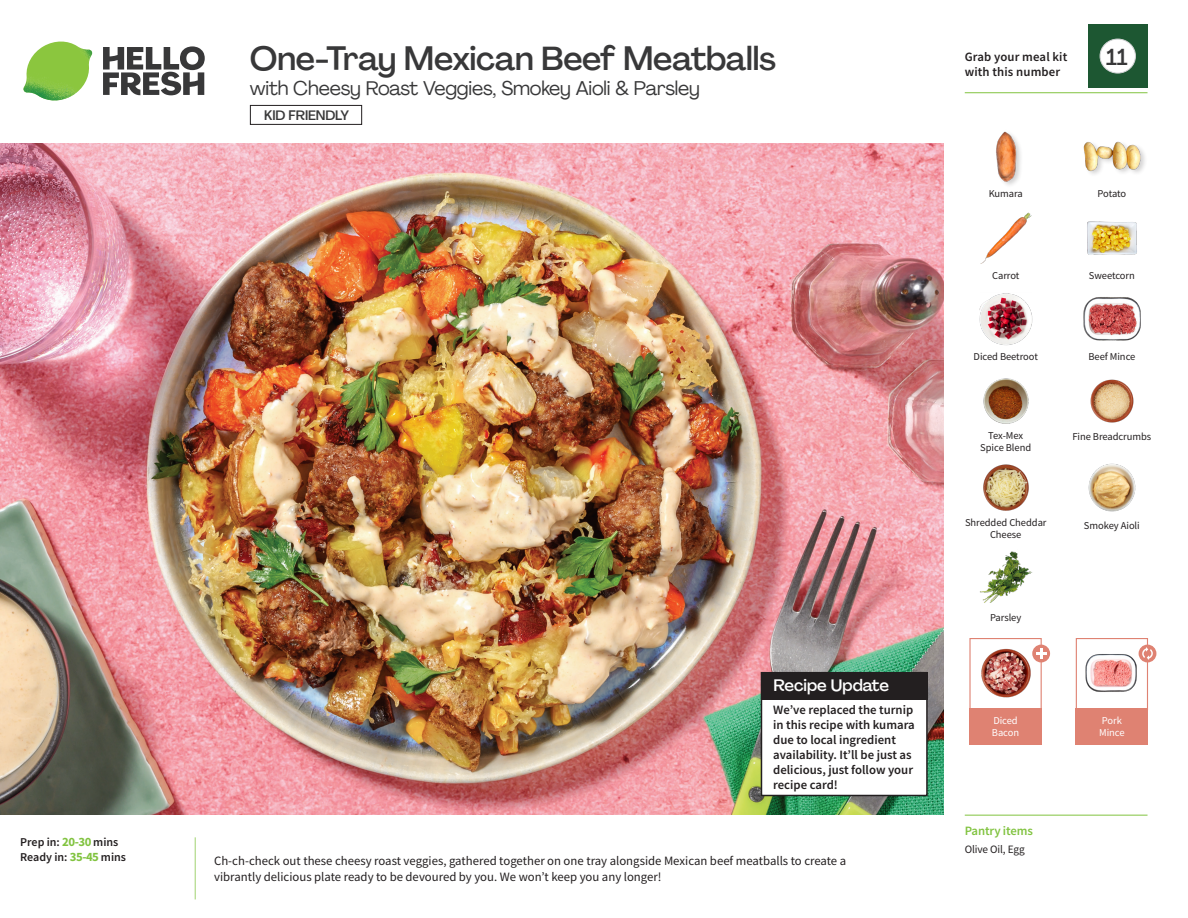
<style>
.page{position:relative;width:1188px;height:918px;background:#fff}
.page>*{position:absolute;margin:0;border:0;box-sizing:border-box;transform-origin:0 0}
._15_Titel_UK{font:500 33px "Agrandir";letter-spacing:-.01em;color:#383839}
._002_Label_Nr{font:500 22.8px "Agrandir";color:#383839;scale:.94 1}
._15_Titel_UK-2{font:19.5px "Agrandir";letter-spacing:-.01em;color:#383839}
.Steps_Text_AU{font:500 16.5px "Agrandir";color:#fff}
.t1{font:500 13.5px "Agrandir";letter-spacing:-.01em;color:#383839}
.Step_6_Text_AU{font:12.75px/16.5px "Source Sans Pro";color:#231f20}
.Steps_Text_AU-2{font:600 12.75px/15px "Source Sans Pro";color:#231f20}
._04_Headers_Front{font:600 12.75px "Source Sans Pro";letter-spacing:-.01em;color:#81c340}
._04_Intro{font:600 12px "Source Sans Pro";color:#231f20}
._05_Pantry{font:11.25px "Source Sans Pro";letter-spacing:-.01em;color:#231f20}
._18_FRONT_ingredients{font:10.5px/12px "Source Sans Pro";letter-spacing:-.005em;color:#231f20;text-align:center}
._18_FRONT_ingredients-2{font:10.5px/12px "Source Sans Pro";letter-spacing:-.005em;color:#fff}
.s1{font-weight:700;font-size:12.75px;color:#81c340}
</style>
<div class="page">
<svg style="left:103px;top:46px;width:102px;height:49px"></svg>
<img style="left:23px;top:42px;width:69px;height:59px">
<div style="left:250px;top:105px;width:112px;height:20px;border:1px solid #231f20"></div>
<img style="left:0;top:143px;width:944px;height:672px">
<div style="left:1076px;top:638px;width:72px;height:72px;border:1px solid #df8272"></div>
<div style="left:1076px;top:708px;width:72px;height:37px;background:#df8272"></div>
<div style="left:969px;top:708px;width:73px;height:37px;background:#df8272"></div>
<img style="left:1086px;top:654px;width:51px;height:38px">
<div style="left:969px;top:638px;width:73px;height:72px;border:1px solid #df8272"></div>
<img style="left:981px;top:648px;width:53px;height:50px">
<div style="left:1032px;top:645px;width:18px;height:17px;background:#df8272;border-radius:50%"></div>
<svg style="left:1036px;top:648px;width:10px;height:11px"></svg>
<div style="left:1139px;top:645px;width:17px;height:17px;background:#df8272;border-radius:50%"></div>
<svg style="left:1142px;top:647px;width:11px;height:13px"></svg>
<img style="left:1083px;top:297px;width:58px;height:44px">
<img style="left:1090px;top:379px;width:44px;height:44px">
<img style="left:983px;top:378px;width:46px;height:46px">
<img style="left:983px;top:464px;width:46px;height:47px">
<img style="left:980px;top:551px;width:53px;height:52px">
<img style="left:979px;top:293px;width:54px;height:53px">
<img style="left:980px;top:212px;width:52px;height:52px">
<img style="left:1087px;top:221px;width:50px;height:34px">
<img style="left:996px;top:131px;width:25px;height:54px">
<div style="left:1083px;top:141px;width:65px;height:37px;background:#231f20;opacity:.2"></div>
<img style="left:1083px;top:141px;width:58px;height:37px">
<img style="left:1088px;top:463px;width:48px;height:49px">
<hr style="left:965px;top:815px;width:183px;height:1px;background:#81c340">
<div style="left:761px;top:673px;width:166px;height:123px;background:#fff"></div>
<div style="left:761px;top:672px;width:167px;height:124px;border:2px solid #231f20"></div>
<div style="left:761px;top:672px;width:167px;height:28px;background:#231f20"></div>
<hr style="left:965px;top:92px;width:183px;height:1px;background:#81c340">
<div style="left:1088px;top:24px;width:60px;height:64px;background:#1d5732"></div>
<div style="left:1100px;top:39px;width:35px;height:34px;background:#fff;border-radius:50%"></div>
<div style="left:1100px;top:39px;width:36px;height:34px;border:1px solid #d1d2d4;border-radius:50%"></div>
<p class="_04_Intro" style="left:20px;top:834px;width:100px">Prep in: <span class="s1">20-30</span> mins</p>
<p class="_04_Intro" style="left:20px;top:849px;width:107px">Ready in: <span class="s1">35-45</span> mins</p>
<p class="_15_Titel_UK" style="left:250px;top:38px;width:528px">One-Tray Mexican Beef Meatballs</p>
<p class="_15_Titel_UK-2" style="left:250px;top:76px;width:451px">with Cheesy Roast Veggies, Smokey Aioli &amp; Parsley</p>
<p class="t1" style="left:264px;top:107px;width:86px">KID FRIENDLY</p>
<p class="Steps_Text_AU" style="left:773px;top:675px;width:117px">Recipe Update</p>
<p class="Steps_Text_AU-2" style="left:773px;top:702px;width:143px">We’ve replaced the turnip in this recipe with kumara due to local ingredient availability. It’ll be just as delicious, just follow your recipe card!</p>
<p class="Step_6_Text_AU" style="left:214px;top:852px;width:634px">Ch-ch-check out these cheesy roast veggies, gathered together on one tray alongside Mexican beef meatballs to create a vibrantly delicious plate ready to be devoured by you. We won’t keep you any longer!</p>
<p class="Steps_Text_AU-2" style="left:965px;top:49px;width:104px">Grab your meal kit with this number</p>
<p class="_002_Label_Nr" style="left:1106px;top:43px;width:24px">11</p>
<p class="_18_FRONT_ingredients" style="left:989px;top:188px;width:36px">Kumara</p>
<p class="_18_FRONT_ingredients" style="left:1098px;top:188px;width:30px">Potato</p>
<p class="_18_FRONT_ingredients" style="left:992px;top:270px;width:29px">Carrot</p>
<p class="_18_FRONT_ingredients" style="left:1089px;top:270px;width:48px">Sweetcorn</p>
<p class="_18_FRONT_ingredients" style="left:974px;top:351px;width:66px">Diced Beetroot</p>
<p class="_18_FRONT_ingredients" style="left:1088px;top:351px;width:48px">Beef Mince</p>
<p class="_18_FRONT_ingredients" style="left:980px;top:430px;width:52px">Tex-Mex<br>Spice Blend</p>
<p class="_18_FRONT_ingredients" style="left:1072px;top:430px;width:80px">Fine Breadcrumbs</p>
<p class="_18_FRONT_ingredients" style="left:965px;top:517px;width:83px">Shredded Cheddar</p>
<p class="_18_FRONT_ingredients" style="left:1084px;top:519px;width:57px">Smokey Aioli</p>
<p class="_18_FRONT_ingredients" style="left:990px;top:529px;width:33px">Cheese</p>
<p class="_18_FRONT_ingredients" style="left:990px;top:611px;width:33px">Parsley</p>
<p class="_18_FRONT_ingredients-2" style="left:992px;top:714px;width:29px">Diced<br>Bacon</p>
<p class="_04_Headers_Front" style="left:965px;top:822px;width:70px">Pantry items</p>
<p class="_05_Pantry" style="left:965px;top:842px;width:62px">Olive Oil, Egg</p>
<p class="_18_FRONT_ingredients-2" style="left:1099px;top:714px;width:27px">Pork<br>Mince</p>
</div>
